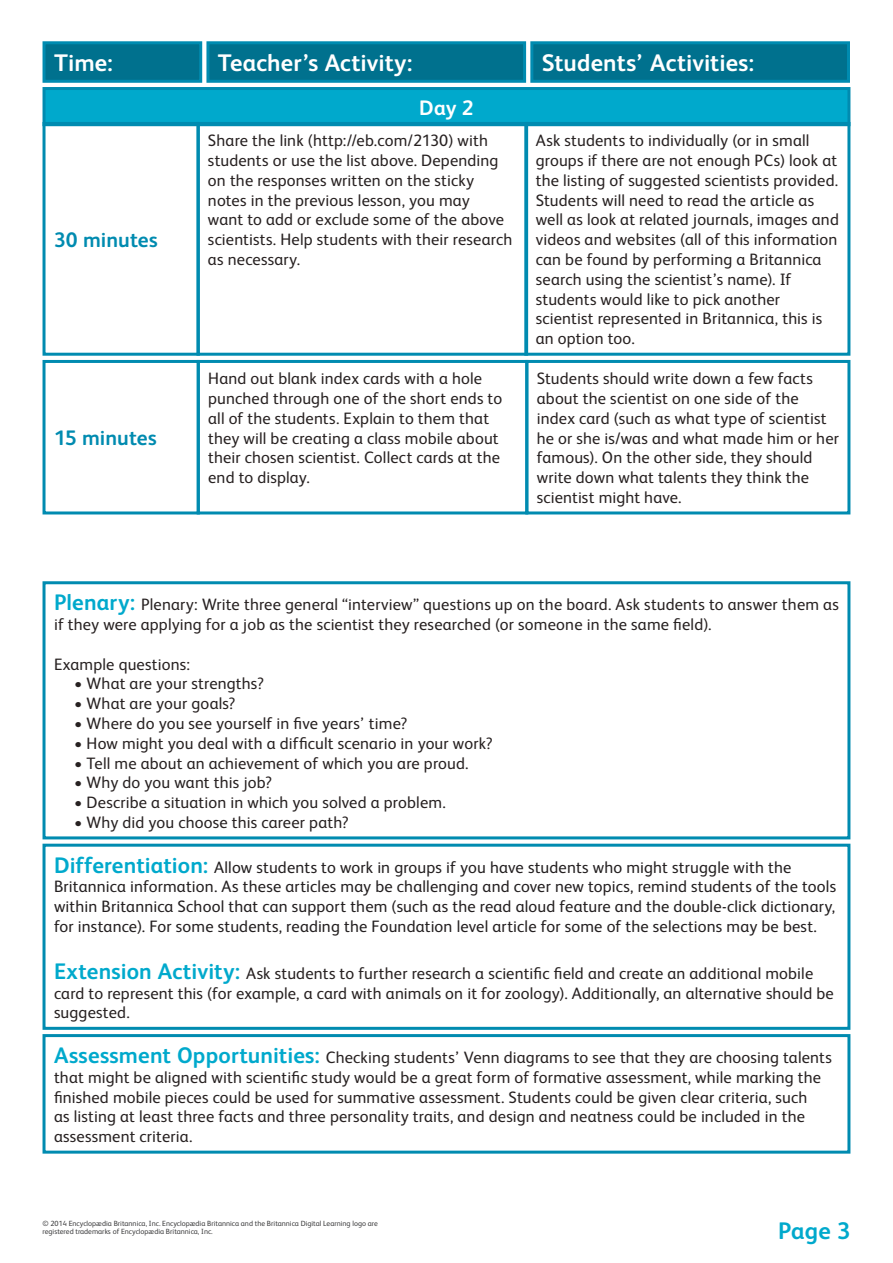
<style>
.page{position:relative;width:893px;height:1263px;background:#fff}
.page>*{position:absolute;margin:0;border:0;box-sizing:border-box;transform-origin:0 0}
.t1{font:700 24px "FS Albert";letter-spacing:.005em;color:#fff}
.t2{font:700 24px "FS Albert";color:#00a9cc}
.t3{font:700 21px "FS Albert";color:#008bb0}
.t4{font:700 21px "FS Albert";color:#fff}
.t5{font:16.5px/19.8px "FS Albert";letter-spacing:.01em;color:#272121}
.t6{font:16.5px/19.8px "FS Albert";letter-spacing:.01em;color:#231f20}
.t7{font:7.5px/7.5px "FS Albert";color:#3e3e3f}
.s1{font-weight:700;font-size:22.5px;color:#00a9cc}
</style>
<div class="page">
<div style="left:532px;top:43px;width:316px;height:38px;background:#00718e"></div>
<div style="left:530px;top:41px;width:320px;height:42px;border:3px solid #008bb0"></div>
<div style="left:208px;top:43px;width:317px;height:38px;background:#00718e"></div>
<div style="left:206px;top:41px;width:320px;height:42px;border:3px solid #008bb0"></div>
<div style="left:44px;top:43px;width:157px;height:38px;background:#00718e"></div>
<div style="left:43px;top:41px;width:159px;height:42px;border:3px solid #008bb0"></div>
<div style="left:44px;top:89px;width:805px;height:36px;background:#00a9cc"></div>
<div style="left:43px;top:87px;width:807px;height:39px;border:3px solid #008bb0"></div>
<div style="left:43px;top:122px;width:157px;height:234px;border:3px solid #008bb0"></div>
<div style="left:524px;top:122px;width:326px;height:234px;border:3px solid #008bb0"></div>
<div style="left:196px;top:122px;width:332px;height:234px;border:3px solid #008bb0"></div>
<div style="left:525px;top:360px;width:325px;height:154px;border:3px solid #008bb0"></div>
<div style="left:197px;top:360px;width:331px;height:154px;border:3px solid #008bb0"></div>
<div style="left:43px;top:360px;width:157px;height:154px;border:3px solid #008bb0"></div>
<div style="left:43px;top:581px;width:807px;height:258px;border:3px solid #008bb0"></div>
<div style="left:43px;top:1034px;width:807px;height:119px;border:3px solid #008bb0"></div>
<div style="left:43px;top:844px;width:807px;height:186px;border:3px solid #008bb0"></div>
<h1 class="t1" style="left:54px;top:47px;width:60px">Time:</h1>
<h1 class="t1" style="left:218px;top:47px;width:196px">Teacher’s Activity:</h1>
<h1 class="t1" style="left:542px;top:47px;width:214px">Students’ Activities:</h1>
<p class="t4" style="left:419px;top:93px;width:56px">Day 2</p>
<p class="t3" style="left:54px;top:225px;width:105px">30 minutes</p>
<p class="t3" style="left:54px;top:424px;width:104px">15 minutes</p>
<p class="t5" style="left:208px;top:130px;width:306px">Share the link (http://eb.com/2130) with students or use the list above. Depending on the responses written on the sticky notes in the previous lesson, you may<br>want to add or exclude some of the above scientists. Help students with their research as necessary.</p>
<p class="t5" style="left:208px;top:368px;width:296px">Hand out blank index cards with a hole punched through one of the short ends to all of the students. Explain to them that they will be creating a class mobile about their chosen scientist. Collect cards at the end to display.</p>
<p class="t5" style="left:536px;top:130px;width:305px">Ask students to individually (or in small groups if there are not enough PCs) look at the listing of suggested scientists provided.<br>Students will need to read the article as well as look at related journals, images and videos and websites (all of this information can be found by performing a Britannica search using the scientist’s name). If students would like to pick another scientist represented in Britannica, this is an option too.</p>
<p class="t5" style="left:537px;top:368px;width:304px">Students should write down a few facts about the scientist on one side of the index card (such as what type of scientist he or she is/was and what made him or her famous). On the other side, they should write down what talents they think the scientist might have.</p>
<p class="t5" style="left:54px;top:594px;width:786px"><span class="s1">Plenary:</span> Plenary: Write three general “interview” questions up on the board. Ask students to answer them as if they were applying for a job as the scientist they researched (or someone in the same field).</p>
<p class="t5" style="left:54px;top:653px;width:137px">Example questions:</p>
<p class="t5" style="left:74px;top:673px;width:192px">• What are your strengths?</p>
<p class="t5" style="left:74px;top:693px;width:163px">• What are your goals?</p>
<p class="t5" style="left:74px;top:712px;width:335px">• Where do you see yourself in five years’ time?</p>
<p class="t5" style="left:74px;top:732px;width:420px">• How might you deal with a difficult scenario in your work?</p>
<p class="t5" style="left:74px;top:752px;width:396px">• Tell me about an achievement of which you are proud.</p>
<p class="t5" style="left:74px;top:772px;width:200px">• Why do you want this job?</p>
<p class="t5" style="left:74px;top:792px;width:373px">• Describe a situation in which you solved a problem.</p>
<p class="t5" style="left:74px;top:811px;width:276px">• Why did you choose this career path?</p>
<p class="t6" style="left:54px;top:856px;width:784px"><span class="s1">Differentiation:</span> Allow students to work in groups if you have students who might struggle with the Britannica information. As these articles may be challenging and cover new topics, remind students of the tools within Britannica School that can support them (such as the read aloud feature and the double-click dictionary, for instance). For some students, reading the Foundation level article for some of the selections may be best.</p>
<p class="t5" style="left:54px;top:962px;width:781px"><span class="s1">Extension Activity:</span> Ask students to further research a scientific field and create an additional mobile card to represent this (for example, a card with animals on it for zoology). Additionally, an alternative should be suggested.</p>
<p class="t5" style="left:54px;top:1046px;width:779px"><span class="s1">Assessment Opportunities:</span> Checking students’ Venn diagrams to see that they are choosing talents that might be aligned with scientific study would be a great form of formative assessment, while marking the finished mobile pieces could be used for summative assessment. Students could be given clear criteria, such<br>as listing at least three facts and three personality traits, and design and neatness could be included in the assessment criteria.</p>
<p class="t7" style="left:43px;top:1219px;width:337px">© 2014 Encyclopædia Britannica, Inc. Encyclopædia Britannica and the Britannica Digital Learning logo are registered trademarks of Encyclopædia Britannica, Inc.</p>
<h1 class="t2" style="left:778px;top:1214px;width:74px">Page 3</h1>
</div>
